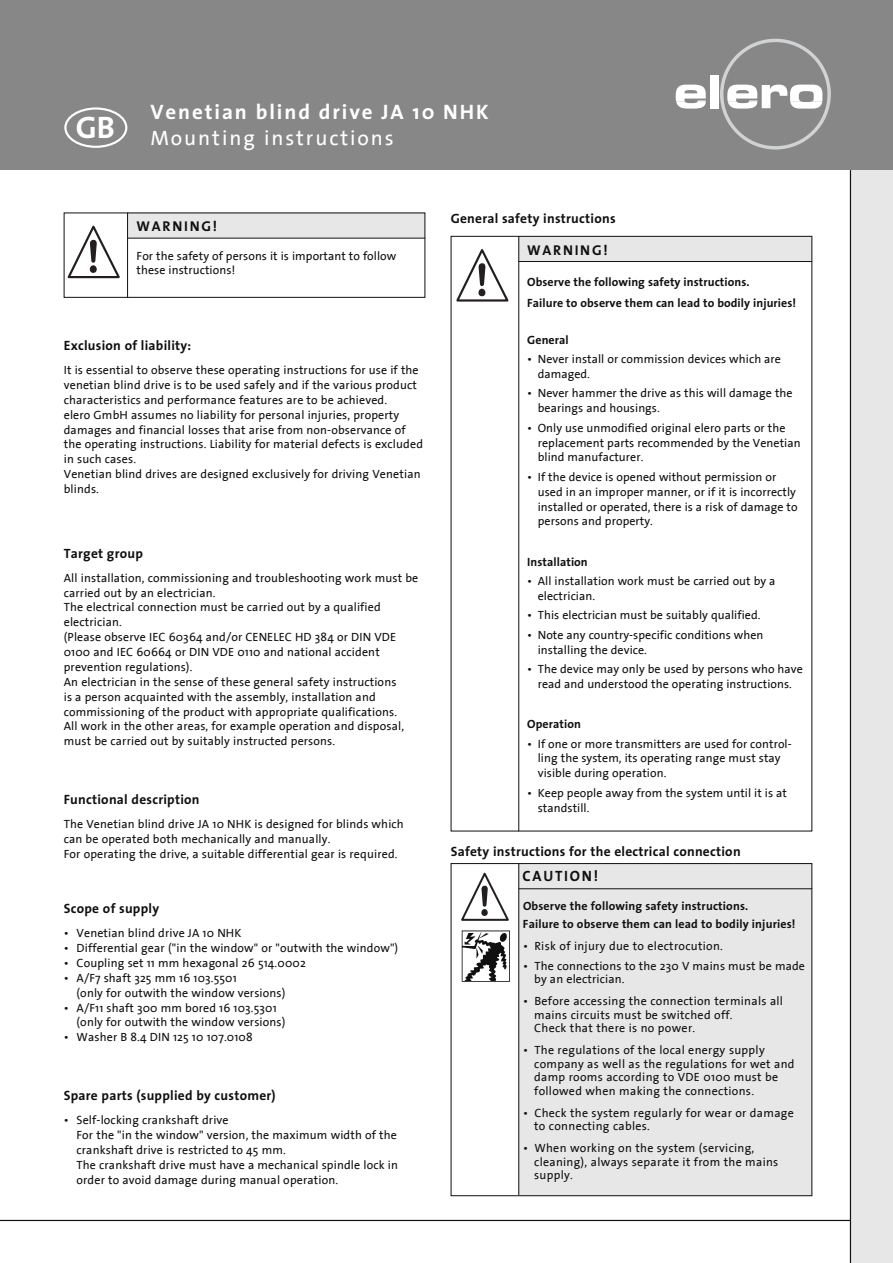
<style>
.page{position:relative;width:893px;height:1263px;background:#fff}
.page>*{position:absolute;margin:0;border:0;box-sizing:border-box;transform-origin:0 0}
.t1{font:700 31.2px "The Sans";color:#fff}
.t2{font:700 21px "The Sans";letter-spacing:.09em;color:#fff}
.t3{font:21px "The Sans";letter-spacing:.09em;color:#fff}
.t4{font:700 15px "The Sans";letter-spacing:.12em;color:#101010}
.t5{font:700 14.25px "The Sans";letter-spacing:.12em;color:#101010}
.t6{font:700 13.5px "The Sans";letter-spacing:.02em;color:#101010}
.t7{font:12px/14.9px "The Sans";letter-spacing:.01em;color:#101010}
.t8{font:700 12px/18.3px "The Sans";letter-spacing:.005em;color:#101010}
</style>
<div class="page">
<div style="left:519px;top:863px;width:293px;height:333px;background:#e7e7e7"></div>
<div style="left:0;top:0;width:893px;height:170px;background:#878787"></div>
<div style="left:850px;top:170px;width:43px;height:1093px;background:#e7e7e7"></div>
<hr style="left:0;top:1220px;width:850px;height:1px;background:#101010">
<svg style="left:676px;top:85px;width:30px;height:24px"></svg>
<div style="left:710px;top:75px;width:9px;height:33px;background:#fff"></div>
<svg style="left:727px;top:85px;width:95px;height:24px"></svg>
<div style="left:720px;top:39px;width:111px;height:111px;border:3px solid #d1d2d4;border-radius:50%"></div>
<svg style="left:461px;top:872px;width:48px;height:49px"></svg>
<div style="left:451px;top:863px;width:361px;height:333px;border:1px solid #101010"></div>
<div style="left:64px;top:107px;width:63px;height:41px;border:2px solid #fff;border-radius:50%"></div>
<hr style="left:850px;top:170px;width:1px;height:1093px;background:#101010">
<svg style="left:456px;top:249px;width:53px;height:53px"></svg>
<div style="left:519px;top:236px;width:293px;height:25px;background:#e7e7e7"></div>
<hr style="left:518px;top:236px;width:1px;height:595px;background:#101010">
<hr style="left:518px;top:863px;width:1px;height:332px;background:#101010">
<hr style="left:519px;top:261px;width:293px;height:1px;background:#101010">
<hr style="left:519px;top:888px;width:293px;height:1px;background:#101010">
<svg style="left:67px;top:225px;width:53px;height:54px"></svg>
<div style="left:128px;top:213px;width:297px;height:25px;background:#e7e7e7"></div>
<div style="left:64px;top:213px;width:361px;height:85px;border:1px solid #101010"></div>
<hr style="left:127px;top:213px;width:1px;height:85px;background:#101010">
<hr style="left:128px;top:238px;width:297px;height:1px;background:#101010">
<img style="left:461px;top:930px;width:49px;height:52px">
<h1 class="t1" style="left:76px;top:115px;width:40px">GB</h1>
<h2 class="t2" style="left:150px;top:104px;width:340px">Venetian blind drive JA 10 NHK</h2>
<h2 class="t3" style="left:150px;top:127px;width:245px">Mounting instructions</h2>
<p class="t5" style="left:137px;top:221px;width:82px">WARNING!</p>
<p class="t7" style="left:137px;top:249px;width:261px;line-height:13.8px">For the safety of persons it is important to follow these instructions!</p>
<p class="t6" style="left:64px;top:340px;width:129px">Exclusion of liability:</p>
<p class="t7" style="left:64px;top:363px;width:361px">It is essential to observe these operating instructions for use if the venetian blind drive is to be used safely and if the various product characteristics and performance features are to be achieved.<br>elero GmbH assumes no liability for personal injuries, property damages and financial losses that arise from non-observance of the operating instructions. Liability for material defects is excluded in such cases.<br>Venetian blind drives are designed exclusively for driving Venetian blinds.</p>
<p class="t6" style="left:64px;top:548px;width:81px">Target group</p>
<p class="t7" style="left:64px;top:571px;width:356px">All installation, commissioning and troubleshooting work must be carried out by an electrician.<br>The electrical connection must be carried out by a qualified electrician.<br>(Please observe IEC 60364 and/or CENELEC HD 384 or DIN VDE 0100 and IEC 60664 or DIN VDE 0110 and national accident prevention regulations).<br>An electrician in the sense of these general safety instructions<br>is a person acquainted with the assembly, installation and commissioning of the product with appropriate qualifications.<br>All work in the other areas, for example operation and disposal, must be carried out by suitably instructed persons.</p>
<p class="t6" style="left:64px;top:794px;width:137px">Functional description</p>
<p class="t7" style="left:64px;top:817px;width:342px">The Venetian blind drive JA 10 NHK is designed for blinds which can be operated both mechanically and manually.<br>For operating the drive, a suitable differential gear is required.</p>
<p class="t6" style="left:64px;top:903px;width:97px">Scope of supply</p>
<p class="t7" style="left:64px;top:926px;width:179px">• Venetian blind drive JA 10 NHK</p>
<p class="t7" style="left:64px;top:941px;width:336px">• Differential gear ("in the window" or "outwith the window")</p>
<p class="t7" style="left:64px;top:956px;width:243px">• Coupling set 11 mm hexagonal 26 514.0002</p>
<p class="t7" style="left:77px;top:971px;width:210px;text-indent:-13px">• A/F7 shaft 325 mm 16 103.5501<br>(only for outwith the window versions)</p>
<p class="t7" style="left:77px;top:1000px;width:210px;text-indent:-13px">• A/F11 shaft 300 mm bored 16 103.5301 (only for outwith the window versions)</p>
<p class="t7" style="left:64px;top:1030px;width:190px">• Washer B 8.4 DIN 125 10 107.0108</p>
<p class="t6" style="left:64px;top:1090px;width:213px">Spare parts (supplied by customer)</p>
<p class="t7" style="left:77px;top:1113px;width:323px;text-indent:-13px">• Self-locking crankshaft drive<br>For the "in the window" version, the maximum width of the crankshaft drive is restricted to 45 mm.<br>The crankshaft drive must have a mechanical spindle lock in order to avoid damage during manual operation.</p>
<p class="t6" style="left:451px;top:213px;width:166px">General safety instructions</p>
<p class="t5" style="left:527px;top:244px;width:82px">WARNING!</p>
<p class="t8" style="left:527px;top:273px;width:270px;line-height:20.1px">Observe the following safety instructions.<br>Failure to observe them can lead to bodily injuries!</p>
<p class="t8" style="left:527px;top:332px;width:43px">General</p>
<p class="t7" style="left:538px;top:352px;width:245px;text-indent:-10px">• Never install or commission devices which are damaged.</p>
<p class="t7" style="left:538px;top:386px;width:256px;text-indent:-10px">• Never hammer the drive as this will damage the bearings and housings.</p>
<p class="t7" style="left:538px;top:421px;width:264px;text-indent:-10px">• Only use unmodified original elero parts or the replacement parts recommended by the Venetian blind manufacturer.</p>
<p class="t7" style="left:538px;top:470px;width:261px;text-indent:-10px">• If the device is opened without permission or used in an improper manner, or if it is incorrectly installed or operated, there is a risk of damage to persons and property.</p>
<p class="t8" style="left:527px;top:554px;width:62px">Installation</p>
<p class="t7" style="left:538px;top:574px;width:239px;text-indent:-10px">• All installation work must be carried out by a electrician.</p>
<p class="t7" style="left:527px;top:608px;width:235px">• This electrician must be suitably qualified.</p>
<p class="t7" style="left:538px;top:628px;width:227px;text-indent:-10px">• Note any country-specific conditions when installing the device.</p>
<p class="t7" style="left:527px;top:662px;width:277px;text-align:center">• The device may only be used by persons who have read and understood the operating instructions.</p>
<p class="t8" style="left:527px;top:716px;width:55px">Operation</p>
<p class="t7" style="left:538px;top:736px;width:255px;text-indent:-10px">• If one or more transmitters are used for control&shy;ling the system, its operating range must stay visible during operation.</p>
<p class="t7" style="left:538px;top:786px;width:251px;text-indent:-10px">• Keep people away from the system until it is at standstill.</p>
<p class="t6" style="left:451px;top:846px;width:291px">Safety instructions for the electrical connection</p>
<p class="t4" style="left:522px;top:870px;width:77px">CAUTION!</p>
<p class="t8" style="left:523px;top:898px;width:274px">Observe the following safety instructions.<br>Failure to observe them can lead to bodily injuries!</p>
<p class="t7" style="left:523px;top:939px;width:201px">• Risk of injury due to electrocution.</p>
<p class="t7" style="left:534px;top:959px;width:272px;line-height:13.8px;text-indent:-11px">• The connections to the 230 V mains must be made by an electrician.</p>
<p class="t7" style="left:534px;top:994px;width:250px;line-height:13.8px;text-indent:-11px">• Before accessing the connection terminals all mains circuits must be switched off.<br>Check that there is no power.</p>
<p class="t7" style="left:534px;top:1043px;width:262px;line-height:13.8px;text-indent:-11px">• The regulations of the local energy supply company as well as the regulations for wet and damp rooms according to VDE 0100 must be followed when making the connections.</p>
<p class="t7" style="left:534px;top:1106px;width:261px;line-height:13.8px;text-indent:-11px">• Check the system regularly for wear or damage to connecting cables.</p>
<p class="t7" style="left:534px;top:1141px;width:246px;line-height:13.8px;text-indent:-11px">• When working on the system (servicing, cleaning), always separate it from the mains supply.</p>
</div>
